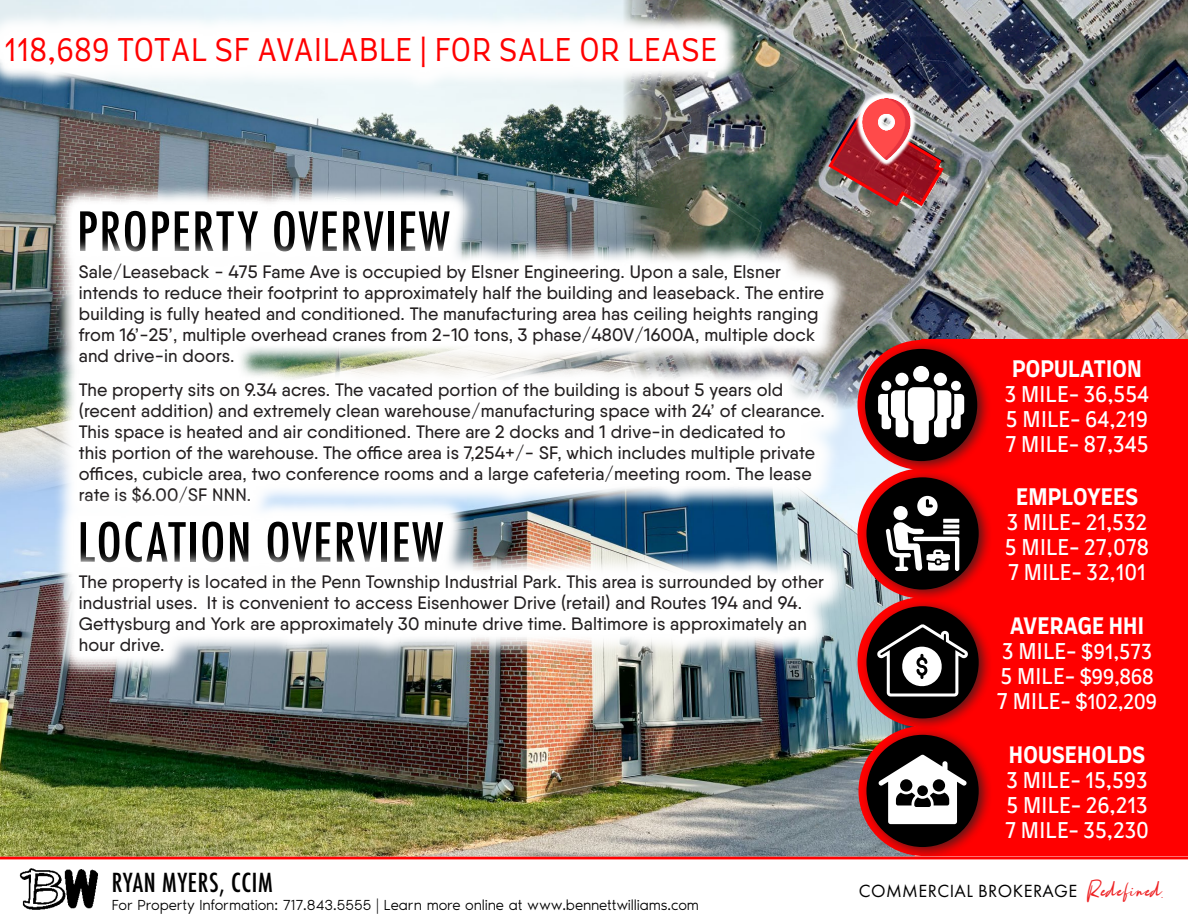
<style>
.page{position:relative;width:1188px;height:918px;background:#fff}
.page>*{position:absolute;margin:0;border:0;box-sizing:border-box;transform-origin:0 0}
.t1{font:500 condensed 52.5px "Futura";letter-spacing:.03em;color:#000}
.t2{font:300 30px "Farro";letter-spacing:.005em;color:#f00}
.t3{font:500 condensed 25.5px "Futura";letter-spacing:.025em;color:#000}
.t4{font:700 21.9px "Farro";letter-spacing:.01em;color:#fff}
.t5{font:20.85px "Farro";letter-spacing:.005em;color:#fff}
.t6{font:19.8px "Farro";letter-spacing:-.02em;color:#fff}
.t7{font:18.3px "Futura PT";letter-spacing:.025em;color:#000}
.t8{font:500 18px/21px "Qanelas";letter-spacing:.01em;color:#231f20}
.t9{font:300 15px "Noir Pro";color:#000}
.s1{font-size:20.85px}
.s2{color:#fff}
.s3{font-family:"Rotterdam";font-style:italic;font-size:27.6px;color:#ee2123}
</style>
<div class="page">
<svg style="left:0;top:856px;width:1188px;height:4px;background:#f64542"></svg>
<img style="left:19px;top:868px;width:79px;height:42px">
<img style="left:677px;top:0;width:511px;height:340px">
<img style="left:0;top:0;width:677px;height:335px">
<img style="left:0;top:335px;width:915px;height:521px">
<svg style="left:0;top:9px;width:744px;height:85px"></svg>
<svg style="left:52px;top:183px;width:425px;height:53px"></svg>
<svg style="left:52px;top:236px;width:799px;height:294px"></svg>
<svg style="left:53px;top:494px;width:418px;height:54px"></svg>
<img style="left:52px;top:548px;width:799px;height:131px">
<div style="left:921px;top:340px;width:267px;height:516px;background:#f00"></div>
<div style="left:859px;top:341px;width:132px;height:132px;background:#231f20;opacity:.75"></div>
<div style="left:865px;top:349px;width:112px;height:112px;background:#000;border-radius:50%"></div>
<div style="left:881px;top:381px;width:10px;height:10px;background:#fff;border-radius:50%"></div>
<div style="left:895px;top:373px;width:14px;height:13px;background:#fff;border-radius:50%"></div>
<div style="left:951px;top:381px;width:10px;height:10px;background:#fff;border-radius:50%"></div>
<div style="left:934px;top:373px;width:13px;height:13px;background:#fff;border-radius:50%"></div>
<div style="left:913px;top:366px;width:16px;height:16px;background:#fff;border-radius:50%"></div>
<svg style="left:878px;top:387px;width:86px;height:57px"></svg>
<div style="left:860px;top:470px;width:133px;height:132px;background:#231f20;opacity:.75"></div>
<div style="left:866px;top:477px;width:113px;height:113px;background:#000;border-radius:50%"></div>
<svg style="left:886px;top:496px;width:73px;height:75px"></svg>
<div style="left:860px;top:599px;width:133px;height:132px;background:#231f20;opacity:.75"></div>
<div style="left:866px;top:606px;width:113px;height:112px;background:#000;border-radius:50%"></div>
<svg style="left:875px;top:622px;width:95px;height:76px"></svg>
<div style="left:860px;top:727px;width:133px;height:132px;background:#231f20;opacity:.75"></div>
<div style="left:866px;top:735px;width:113px;height:112px;background:#000;border-radius:50%"></div>
<svg style="left:878px;top:755px;width:89px;height:69px"></svg>
<img style="left:826px;top:111px;width:120px;height:97px">
<svg style="left:855px;top:91px;width:62px;height:75px"></svg>
<img style="left:856px;top:98px;width:61px;height:62px">
<p class="t2" style="left:4px;top:30px;width:715px">118,689 TOTAL SF AVAILABLE | FOR SALE OR LEASE</p>
<p class="t1" style="left:77px;top:198px;width:374px">PROPERTY OVERVIEW</p>
<p class="t8" style="left:79px;top:261px;width:747px">Sale/Leaseback - 475 Fame Ave is occupied by Elsner Engineering. Upon a sale, Elsner intends to reduce their footprint to approximately half the building and leaseback. The entire building is fully heated and conditioned. The manufacturing area has ceiling heights ranging from 16’-25’, multiple overhead cranes from 2-10 tons, 3 phase/480V/1600A, multiple dock and drive-in doors.</p>
<p class="t8" style="left:79px;top:379px;width:748px">The property sits on 9.34 acres. The vacated portion of the building is about 5 years old (recent addition) and extremely clean warehouse/manufacturing space with 24’ of clearance.<br>This space is heated and air conditioned. There are 2 docks and 1 drive-in dedicated to<br>this portion of the warehouse. The office area is 7,254+/- SF, which includes multiple private offices, cubicle area, two conference rooms and a large cafeteria/meeting room. The lease rate is $6.00/SF NNN.</p>
<p class="t1" style="left:78px;top:509px;width:367px">LOCATION OVERVIEW</p>
<p class="t8" style="left:79px;top:572px;width:747px">The property is located in the Penn Township Industrial Park. This area is surrounded by other industrial uses. It is convenient to access Eisenhower Drive (retail) and Routes 194 and 94.<br>Gettysburg and York are approximately 30 minute drive time. Baltimore is approximately an hour drive.</p>
<h3 class="t3" style="left:112px;top:867px;width:162px">RYAN MYERS, CCIM</h3>
<p class="t9" style="left:112px;top:894px;width:589px">For Property Information: 717.843.5555 | Learn more online at www.bennettwilliams.com</p>
<p class="t4" style="left:1012px;top:355px;width:131px">POPULATION</p>
<p class="t5" style="left:1005px;top:381px;width:146px">3 MILE- 36,554</p>
<p class="t5" style="left:1006px;top:406px;width:144px">5 MILE- 64,219</p>
<p class="t5" style="left:1005px;top:431px;width:145px">7 MILE- 87,345</p>
<p class="t4" style="left:1016px;top:483px;width:123px">EMPLOYEES</p>
<p class="t5" style="left:1007px;top:509px;width:142px">3 MILE- 21,532</p>
<p class="t5" style="left:1005px;top:534px;width:146px">5 MILE- 27,078</p>
<p class="t5" style="left:1008px;top:559px;width:140px">7 MILE- 32,101</p>
<p class="t4" style="left:1010px;top:612px;width:135px">AVERAGE HHI</p>
<p class="t6" style="left:1002px;top:639px;width:151px"><span class="s1">3 MILE-</span> $91,573</p>
<p class="t6" style="left:1000px;top:664px;width:155px"><span class="s1">5 MILE-</span> $99,868</p>
<p class="t6" style="left:997px;top:689px;width:162px"><span class="s1">7 MILE-</span> $102,209</p>
<p class="t4" style="left:1009px;top:741px;width:138px">HOUSEHOLDS</p>
<p class="t5" style="left:1006px;top:767px;width:143px">3 MILE- 15,593</p>
<p class="t5" style="left:1006px;top:792px;width:143px">5 MILE- 26,213</p>
<p class="t5" style="left:1005px;top:817px;width:145px">7 MILE- 35,230</p>
<p class="t7" style="left:859px;top:880px;width:305px">COMMERCIAL BROKERAGE<span class="s2">.</span> <span class="s3">Redefined.</span></p>
</div>
